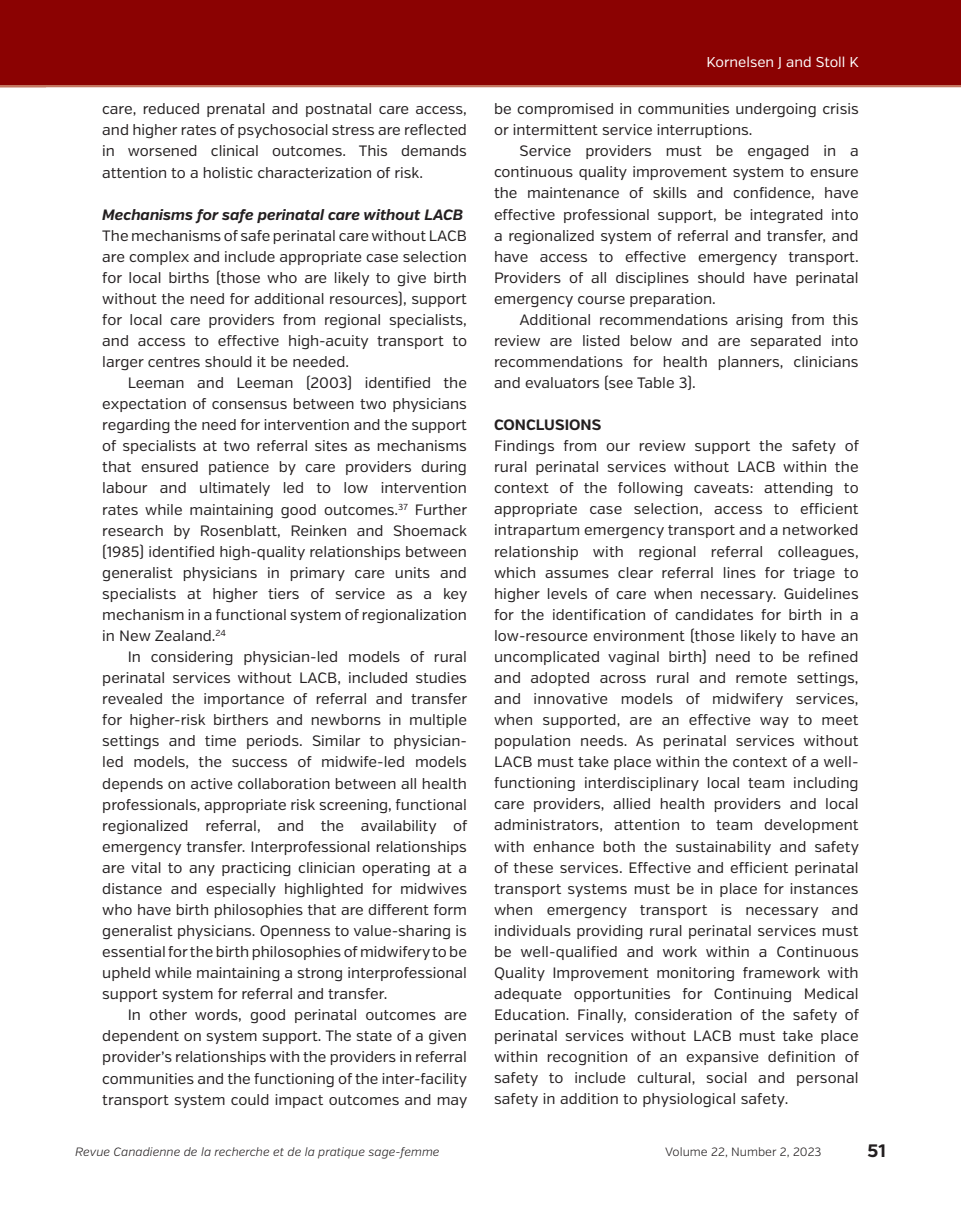
<style>
.page{position:relative;width:961px;height:1231px;background:#fff}
.page>*{position:absolute;margin:0;border:0;box-sizing:border-box;transform-origin:0 0}
.t1{font:700 18px "Verb";color:#231f20}
.t2{font:15px/21px "Verb";color:#231f20;text-align:justify}
.t3{font:italic 700 15px "Verb";color:#231f20}
.t4{font:700 15px "Verb";color:#231f20}
.t5{font:14.25px "Verb";color:#fff}
.t6{font:italic 300 12px "Verb";color:#231f20}
.t7{font:300 12px "Verb";color:#231f20}
</style>
<div class="page">
<hr style="left:0;top:84px;width:961px;height:3px;background:#c27660">
<div style="left:0;top:0;width:961px;height:84px;background:#8b0202"></div>
<p class="t2" style="left:102px;top:99px;width:366px">care, reduced prenatal and postnatal care access, and higher rates of psychosocial stress are reflected in worsened clinical outcomes. This demands attention to a holistic characterization of risk.</p>
<p class="t3" style="left:102px;top:205px;width:362px">Mechanisms for safe perinatal care without LACB</p>
<p class="t2" style="left:102px;top:225px;width:366px">The mechanisms of safe perinatal care without LACB are complex and include appropriate case selection for local births (those who are likely to give birth without the need for additional resources), support for local care providers from regional specialists, and access to effective high-acuity transport to larger centres should it be needed.</p>
<p class="t2" style="left:102px;top:372px;width:366px;text-indent:26px">Leeman and Leeman (2003) identified the expectation of consensus between two physicians regarding the need for intervention and the support of specialists at two referral sites as mechanisms that ensured patience by care providers during labour and ultimately led to low intervention rates while maintaining good outcomes.<sup>37</sup> Further research by Rosenblatt, Reinken and Shoemack (1985) identified high-quality relationships between generalist physicians in primary care units and specialists at higher tiers of service as a key mechanism in a functional system of regionalization in New Zealand.<sup>24</sup></p>
<p class="t2" style="left:102px;top:646px;width:366px;text-indent:26px">In considering physician-led models of rural perinatal services without LACB, included studies revealed the importance of referral and transfer for higher-risk birthers and newborns in multiple settings and time periods. Similar to physician&shy;led models, the success of midwife-led models depends on active collaboration between all health professionals, appropriate risk screening, functional regionalized referral, and the availability of emergency transfer. Interprofessional relationships are vital to any practicing clinician operating at a distance and especially highlighted for midwives who have birth philosophies that are different form generalist physicians. Openness to value-sharing is essential for the birth philosophies of midwifery to be upheld while maintaining a strong interprofessional support system for referral and transfer.</p>
<p class="t2" style="left:102px;top:1004px;width:366px;text-indent:26px">In other words, good perinatal outcomes are dependent on system support. The state of a given provider’s relationships with the providers in referral communities and the functioning of the inter-facility transport system could impact outcomes and may</p>
<p class="t5" style="left:706px;top:54px;width:154px">Kornelsen J and Stoll K</p>
<p class="t2" style="left:494px;top:99px;width:366px">be compromised in communities undergoing crisis or intermittent service interruptions.</p>
<p class="t2" style="left:494px;top:141px;width:366px;text-indent:26px">Service providers must be engaged in a continuous quality improvement system to ensure the maintenance of skills and confidence, have effective professional support, be integrated into a regionalized system of referral and transfer, and have access to effective emergency transport.<br>Providers of all disciplines should have perinatal emergency course preparation.</p>
<p class="t2" style="left:494px;top:309px;width:366px;text-indent:26px">Additional recommendations arising from this review are listed below and are separated into recommendations for health planners, clinicians and evaluators (see Table 3).</p>
<p class="t4" style="left:494px;top:416px;width:109px">CONCLUSIONS</p>
<p class="t2" style="left:494px;top:436px;width:366px">Findings from our review support the safety of rural perinatal services without LACB within the context of the following caveats: attending to appropriate case selection, access to efficient intrapartum emergency transport and a networked relationship with regional referral colleagues, which assumes clear referral lines for triage to higher levels of care when necessary. Guidelines for the identification of candidates for birth in a low-resource environment (those likely to have an uncomplicated vaginal birth) need to be refined and adopted across rural and remote settings, and innovative models of midwifery services, when supported, are an effective way to meet population needs. As perinatal services without LACB must take place within the context of a well&shy;functioning interdisciplinary local team including care providers, allied health providers and local administrators, attention to team development with enhance both the sustainability and safety of these services. Effective and efficient perinatal transport systems must be in place for instances when emergency transport is necessary and individuals providing rural perinatal services must be well-qualified and work within a Continuous Quality Improvement monitoring framework with adequate opportunities for Continuing Medical Education. Finally, consideration of the safety of perinatal services without LACB must take place within recognition of an expansive definition of safety to include cultural, social and personal safety in addition to physiological safety.</p>
<p class="t6" style="left:75px;top:1144px;width:366px">Revue Canadienne de la recherche et de la pratique sage-femme</p>
<p class="t7" style="left:665px;top:1144px;width:158px">Volume 22, Number 2, 2023</p>
<p class="t1" style="left:867px;top:1139px;width:20px">51</p>
</div>
